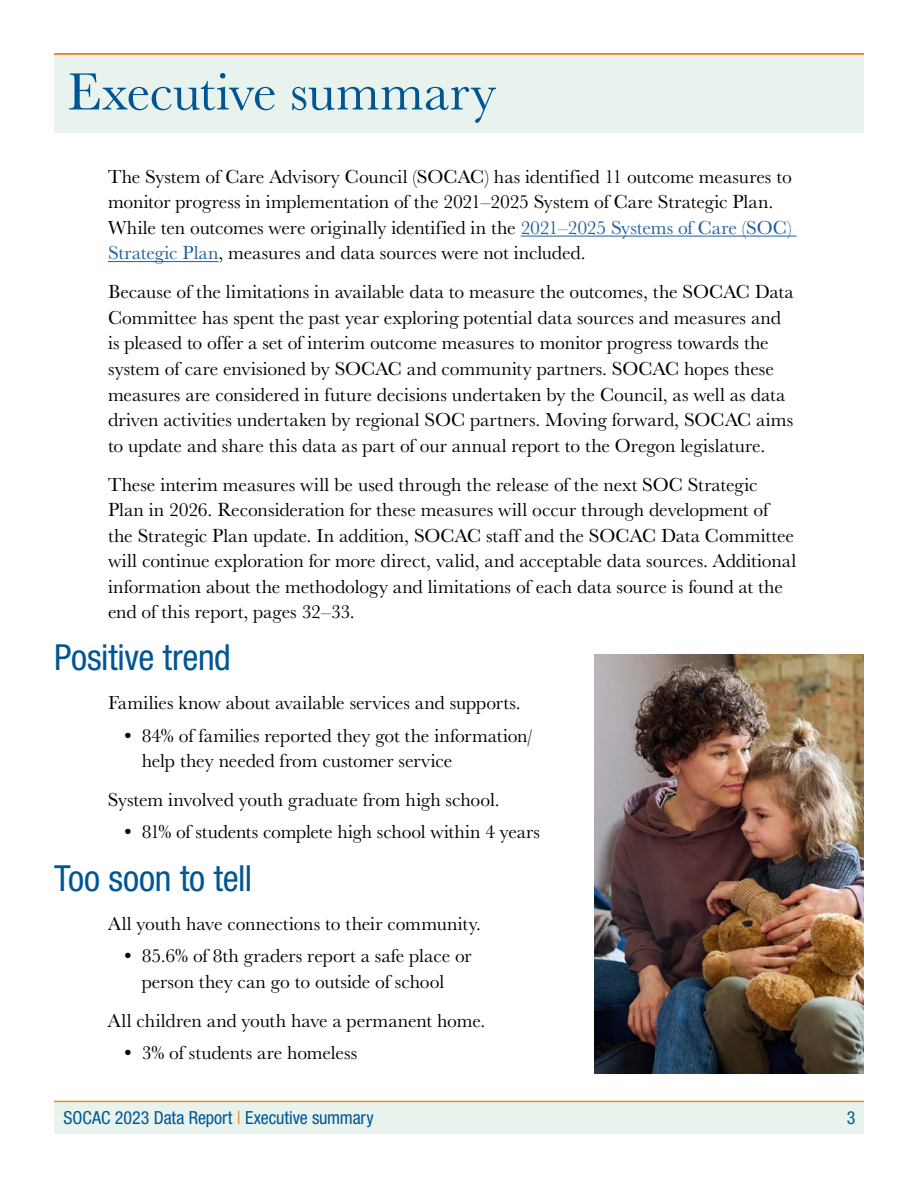
<style>
.page{position:relative;width:918px;height:1188px;background:#fff}
.page>*{position:absolute;margin:0;border:0;box-sizing:border-box;transform-origin:0 0}
.t1{font:54px "Baskerville URW";letter-spacing:-.005em;color:#005695}
.t2{font:condensed 36px "Helvetica Neue LT Std";letter-spacing:-.01em;color:#005695}
.Body{font:19.5px/25.5px "Baskerville URW";color:#000}
.bullets_Tier_1{font:19.5px/25.5px "Baskerville URW";letter-spacing:-.005em;color:#000}
.t3{font:condensed 18px "Helvetica Neue LT Std";letter-spacing:-.005em;color:#005695}
.s1{color:#215e9e}
.s2{color:#ec881d}
</style>
<div class="page">
<div style="left:54px;top:1102px;width:810px;height:31px;background:#e8f3ee"></div>
<hr style="left:54px;top:1101px;width:810px;height:1px;background:#ec881d">
<div style="left:54px;top:54px;width:810px;height:78px;background:#e8f3ee"></div>
<hr style="left:54px;top:53px;width:810px;height:2px;background:#ec881d">
<hr style="left:521px;top:236px;width:276px;height:1px;background:#215e9e">
<hr style="left:108px;top:261px;width:110px;height:1px;background:#215e9e">
<img style="left:594px;top:655px;width:270px;height:418px">
<h2 class="t1" style="left:68px;top:60px;width:430px">Executive summary</h2>
<p class="Body" style="left:108px;top:164px;width:685px">The System of Care Advisory Council (SOCAC) has identified 11 outcome measures to monitor progress in implementation of the 2021–2025 System of Care Strategic Plan.<br>While ten outcomes were originally identified in the <span class="s1">2021–2025 Systems of Care (SOC)<br>Strategic Plan</span>, measures and data sources were not included.</p>
<p class="Body" style="left:108px;top:280px;width:687px">Because of the limitations in available data to measure the outcomes, the SOCAC Data Committee has spent the past year exploring potential data sources and measures and is pleased to offer a set of interim outcome measures to monitor progress towards the system of care envisioned by SOCAC and community partners. SOCAC hopes these measures are considered in future decisions undertaken by the Council, as well as data driven activities undertaken by regional SOC partners. Moving forward, SOCAC aims to update and share this data as part of our annual report to the Oregon legislature.</p>
<p class="Body" style="left:108px;top:472px;width:690px">These interim measures will be used through the release of the next SOC Strategic Plan in 2026. Reconsideration for these measures will occur through development of the Strategic Plan update. In addition, SOCAC staff and the SOCAC Data Committee will continue exploration for more direct, valid, and acceptable data sources. Additional information about the methodology and limitations of each data source is found at the end of this report, pages 32–33.</p>
<h3 class="t2" style="left:54px;top:637px;width:178px">Positive trend</h3>
<p class="Body" style="left:108px;top:691px;width:414px">Families know about available services and supports.</p>
<p class="bullets_Tier_1" style="left:142px;top:723px;width:393px;text-indent:-20px">• 84% of families reported they got the information/ help they needed from customer service</p>
<p class="Body" style="left:108px;top:787px;width:393px">System involved youth graduate from high school.</p>
<p class="bullets_Tier_1" style="left:122px;top:820px;width:420px">• 81% of students complete high school within 4 years</p>
<h3 class="t2" style="left:54px;top:857px;width:200px">Too soon to tell</h3>
<p class="Body" style="left:108px;top:911px;width:375px">All youth have connections to their community.</p>
<p class="bullets_Tier_1" style="left:122px;top:943px;width:352px;text-align:center">• 85.6% of 8th graders report a safe place or person they can go to outside of school</p>
<p class="Body" style="left:108px;top:1008px;width:379px">All children and youth have a permanent home.</p>
<p class="bullets_Tier_1" style="left:122px;top:1040px;width:237px">• 3% of students are homeless</p>
<p class="t3" style="left:63px;top:1107px;width:312px">SOCAC 2023 Data Report <span class="s2">|</span> Executive summary</p>
<p class="t3" style="left:847px;top:1107px;width:10px">3</p>
</div>
